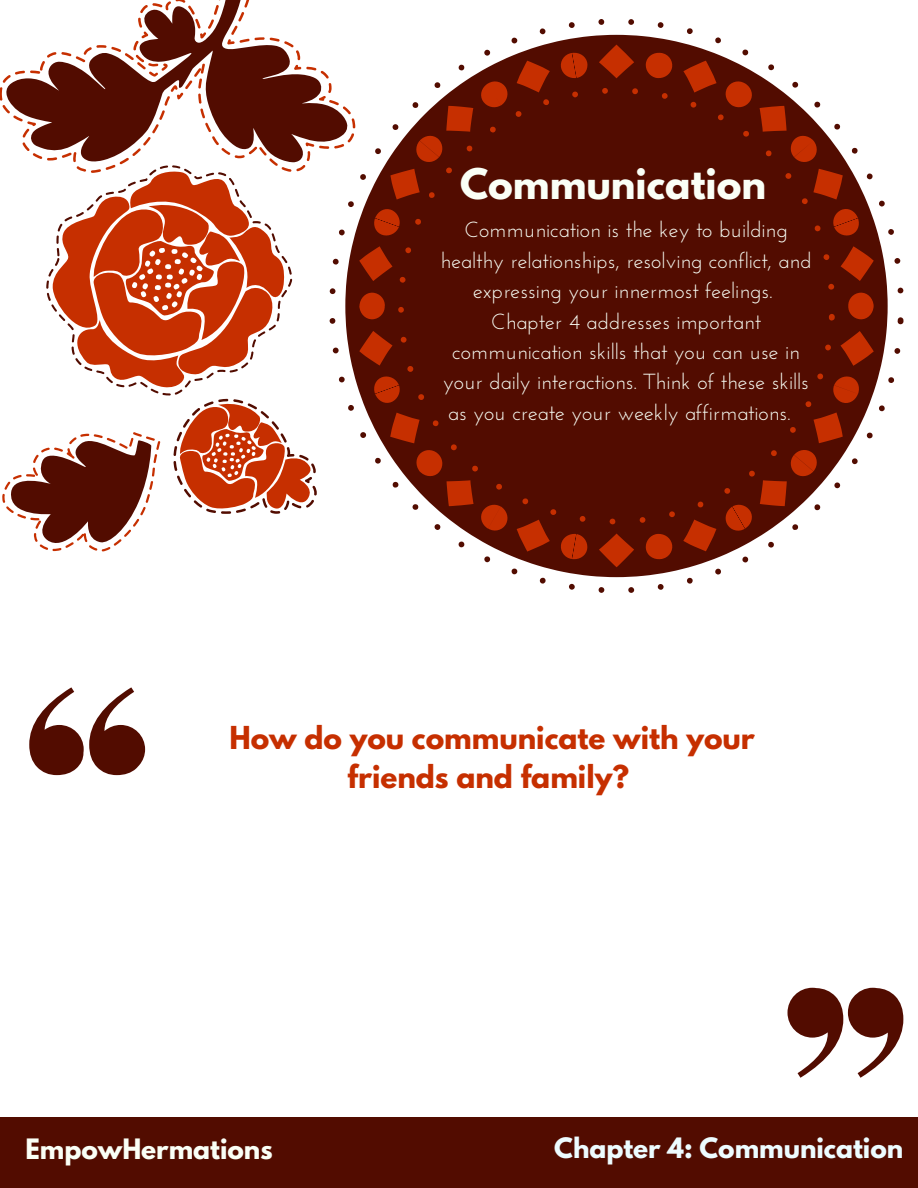
<style>
.page{position:relative;width:918px;height:1188px;background:#fff}
.page>*{position:absolute;margin:0;border:0;box-sizing:border-box;transform-origin:0 0}
.t1{font:700 37.35px "League Spartan";color:#fafff6}
.t2{font:700 28.05px/38.2px "League Spartan";color:#c62f00;text-align:center}
.t3{font:700 24.9px "League Spartan";color:#edfcff}
.t4{font:700 24.9px "League Spartan";color:#fafff6}
.t5{font:21.75px/30.3px "Josefin Sans";color:#fafff6;text-align:center}
</style>
<div class="page">
<div style="left:0;top:1117px;width:918px;height:71px;background:#520c00"></div>
<svg style="left:51px;top:304px;width:230px;height:91px;fill:#c62f00"></svg>
<svg style="left:47px;top:291px;width:283px;height:13px;fill:#c62f00"></svg>
<svg style="left:0;top:0;width:330px;height:291px"></svg>
<svg style="left:2px;top:398px;width:315px;height:154px"></svg>
<svg style="left:330px;top:19px;width:573px;height:574px"></svg>
<svg style="left:398px;top:88px;width:437px;height:436px;background:#5c1507"></svg>
<svg style="left:29px;top:687px;width:116px;height:88px"></svg>
<svg style="left:788px;top:988px;width:115px;height:90px"></svg>
<h1 class="t1" style="left:460px;top:166px;width:307px">Communication</h1>
<p class="t5" style="left:441px;top:217px;width:373px">Communication is the key to building healthy relationships, resolving conflict, and expressing your innermost feelings.<br>Chapter 4 addresses important communication skills that you can use in your daily interactions. Think of these skills as you create your weekly affirmations.</p>
<p class="t2" style="left:229px;top:722px;width:527px">How do you communicate with your friends and family?</p>
<p class="t4" style="left:25px;top:1136px;width:249px">EmpowHermations</p>
<p class="t3" style="left:554px;top:1135px;width:351px">Chapter 4: Communication</p>
</div>
